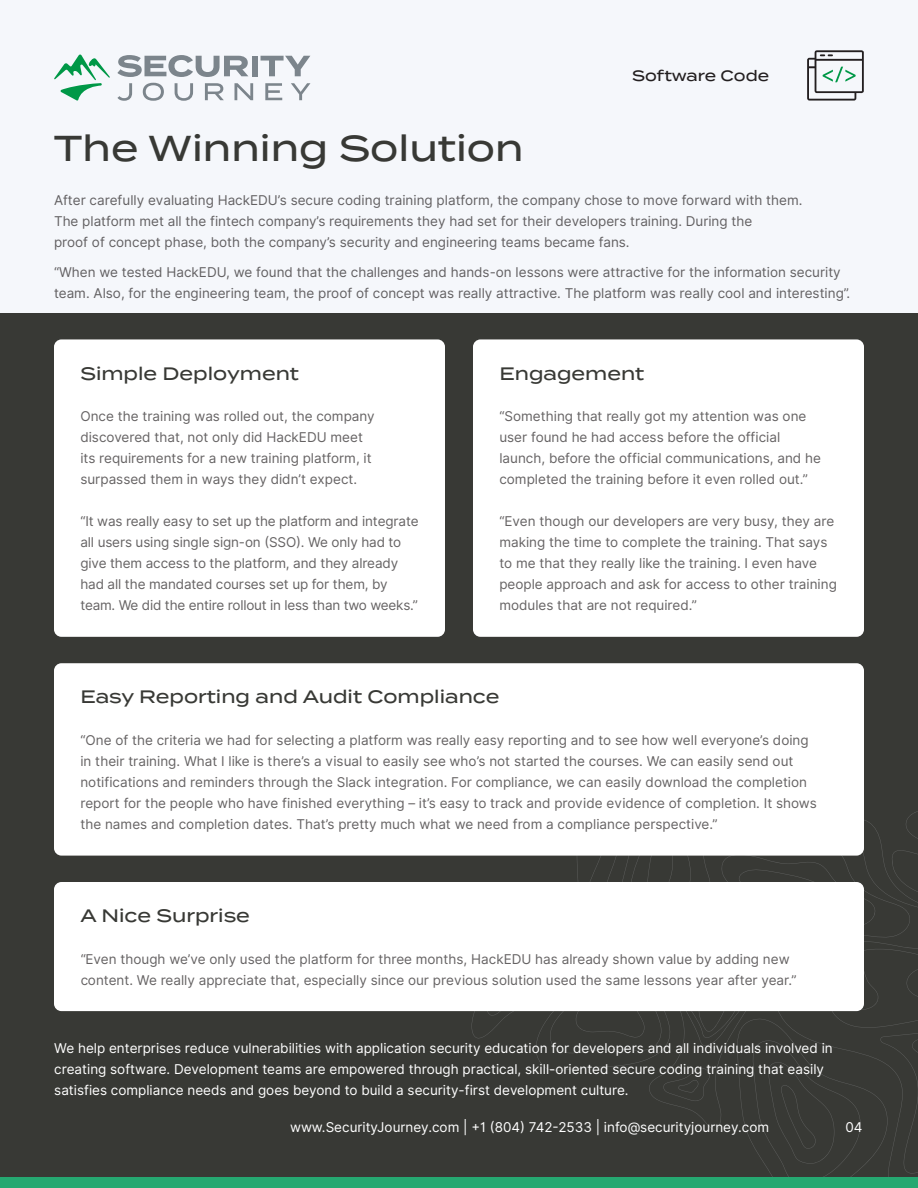
<style>
.page{position:relative;width:918px;height:1188px;background:#fff}
.page>*{position:absolute;margin:0;border:0;box-sizing:border-box;transform-origin:0 0}
.t1{font:500 36px "Termina";color:#383935}
.t2{font:500 18px "Termina";color:#383935}
.t3{font:500 15px "Termina";color:#231f20}
.t4{font:13.5px/21px "Inter";color:#231f20}
.t5{font:13.5px/21px "Inter";color:#fff}
</style>
<div class="page">
<div style="left:0;top:0;width:918px;height:1187px;background:#f5f7fb"></div>
<div style="left:0;top:313px;width:918px;height:874px;background:#383935"></div>
<svg style="left:471px;top:811px;width:447px;height:367px"></svg>
<div style="left:0;top:1178px;width:918px;height:10px;background:#25a871"></div>
<div style="left:54px;top:339px;width:391px;height:298px;background:#fff;border-radius:7px"></div>
<div style="left:473px;top:339px;width:391px;height:298px;background:#fff;border-radius:7px"></div>
<div style="left:54px;top:663px;width:810px;height:193px;background:#fff;border-radius:7px"></div>
<div style="left:54px;top:882px;width:810px;height:129px;background:#fff;border-radius:7px"></div>
<svg style="left:807px;top:50px;width:57px;height:51px"></svg>
<svg style="left:117px;top:55px;width:131px;height:22px"></svg>
<div style="left:252px;top:56px;width:6px;height:20px;background:#7c858c"></div>
<svg style="left:261px;top:56px;width:49px;height:20px"></svg>
<svg style="left:117px;top:83px;width:15px;height:18px"></svg>
<svg style="left:143px;top:83px;width:21px;height:18px"></svg>
<svg style="left:175px;top:83px;width:18px;height:18px"></svg>
<svg style="left:205px;top:83px;width:19px;height:17px"></svg>
<svg style="left:235px;top:83px;width:18px;height:17px"></svg>
<svg style="left:265px;top:83px;width:17px;height:17px"></svg>
<svg style="left:291px;top:83px;width:19px;height:17px"></svg>
<svg style="left:54px;top:55px;width:56px;height:46px"></svg>
<p class="t1" style="left:54px;top:122px;width:471px">The Winning Solution</p>
<p class="t3" style="left:632px;top:64px;width:138px">Software Code</p>
<p class="t4" style="left:54px;top:189px;width:750px">After carefully evaluating HackEDU’s secure coding training platform, the company chose to move forward with them.<br>The platform met all the fintech company’s requirements they had set for their developers training. During the<br>proof of concept phase, both the company’s security and engineering teams became fans.</p>
<p class="t4" style="left:54px;top:261px;width:798px">“When we tested HackEDU, we found that the challenges and hands-on lessons were attractive for the information security team. Also, for the engineering team, the proof of concept was really attractive. The platform was really cool and interesting”.</p>
<p class="t2" style="left:80px;top:360px;width:220px">Simple Deployment</p>
<p class="t2" style="left:499px;top:360px;width:146px">Engagement</p>
<p class="t4" style="left:80px;top:406px;width:296px">Once the training was rolled out, the company discovered that, not only did HackEDU meet its requirements for a new training platform, it surpassed them in ways they didn’t expect.</p>
<p class="t4" style="left:80px;top:511px;width:340px">“It was really easy to set up the platform and integrate all users using single sign-on (SSO). We only had to give them access to the platform, and they already had all the mandated courses set up for them, by team. We did the entire rollout in less than two weeks.”</p>
<p class="t4" style="left:499px;top:406px;width:323px">“Something that really got my attention was one user found he had access before the official launch, before the official communications, and he completed the training before it even rolled out.”</p>
<p class="t4" style="left:499px;top:511px;width:339px">“Even though our developers are very busy, they are making the time to complete the training. That says to me that they really like the training. I even have people approach and ask for access to other training modules that are not required.”</p>
<p class="t2" style="left:80px;top:684px;width:421px">Easy Reporting and Audit Compliance</p>
<p class="t4" style="left:80px;top:730px;width:738px">“One of the criteria we had for selecting a platform was really easy reporting and to see how well everyone’s doing in their training. What I like is there’s a visual to easily see who’s not started the courses. We can easily send out notifications and reminders through the Slack integration. For compliance, we can easily download the completion report for the people who have finished everything – it’s easy to track and provide evidence of completion. It shows the names and completion dates. That’s pretty much what we need from a compliance perspective.”</p>
<p class="t2" style="left:80px;top:903px;width:171px">A Nice Surprise</p>
<p class="t4" style="left:80px;top:949px;width:718px">“Even though we’ve only used the platform for three months, HackEDU has already shown value by adding new content. We really appreciate that, especially since our previous solution used the same lessons year after year.”</p>
<p class="t5" style="left:54px;top:1037px;width:780px">We help enterprises reduce vulnerabilities with application security education for developers and all individuals involved in creating software. Development teams are empowered through practical, skill-oriented secure coding training that easily satisfies compliance needs and goes beyond to build a security-first development culture.</p>
<p class="t5" style="left:290px;top:1117px;width:481px">www.SecurityJourney.com | +1 (804) 742-2533 | info@securityjourney.com</p>
<p class="t5" style="left:845px;top:1117px;width:19px">04</p>
</div>
